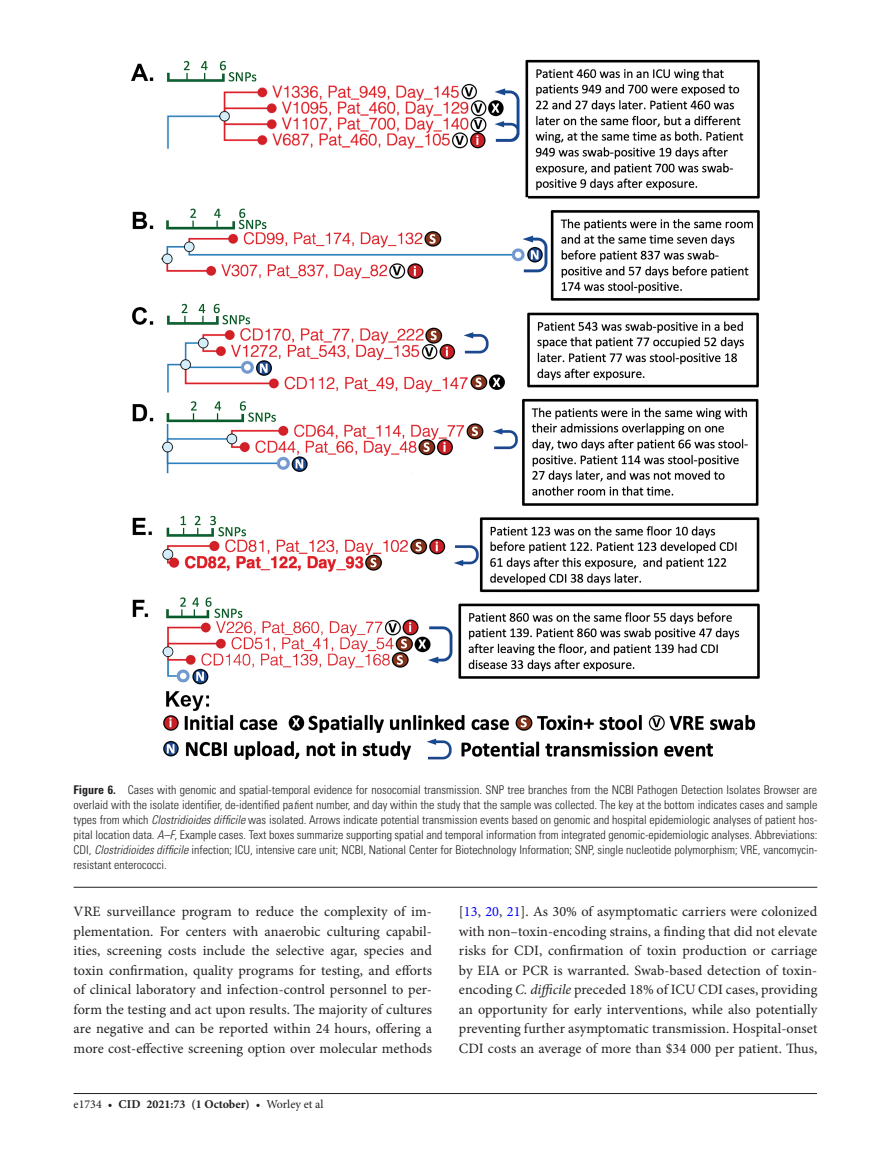
<style>
.page{position:relative;width:891px;height:1174px;background:#fff}
.page>*{position:absolute;margin:0;border:0;box-sizing:border-box;transform-origin:0 0}
.t1{font:14.25px/19.5px "Minion Pro";letter-spacing:.005em;color:#231f20;text-align:justify}
.t2{font:300 condensed 12px/15px "Univers LT Std";color:#231f20;text-align:justify}
.t3{font:700 12px "Minion Pro";color:#231f20}
.s1{font-weight:700}
.s2{font-style:italic}
.s3{color:#00f}
.s4{font-weight:400}
</style>
<div class="page">
<hr style="left:74px;top:1093px;width:743px;height:1px;background:#231f20">
<hr style="left:74px;top:887px;width:743px;height:1px;background:#231f20">
<img style="left:131px;top:59px;width:629px;height:701px">
<p class="t2" style="left:74px;top:782px;width:745px"><span class="s1">Figure 6.</span> Cases with genomic and spatial-temporal evidence for nosocomial transmission. SNP tree branches from the NCBI Pathogen Detection Isolates Browser are overlaid with the isolate identifier, de-identified pa<span class="s2">t</span>ient number, and day within the study that the sample was collected. The key at the bottom indicates cases and sample types from which <span class="s2">Clostridioides difficile</span> was isolated. Arrows indicate potential transmission events based on genomic and hospital epidemiologic analyses of patient hos&shy;pital location data. <span class="s2">A–F</span>, Example cases. Text boxes summarize supporting spatial and temporal information from integrated genomic-epidemiologic analyses. Abbreviations:<br>CDI, <span class="s2">Clostridioides difficile</span> infection; ICU, intensive care unit; NCBI, National Center for Biotechnology Information; SNP, single nucleotide polymorphism; VRE, vancomycin&shy;resistant enterococci.</p>
<p class="t1" style="left:74px;top:902px;width:360px">VRE surveillance program to reduce the complexity of im&shy;plementation. For centers with anaerobic culturing capabil&shy;ities, screening costs include the selective agar, species and toxin confirmation, quality programs for testing, and efforts of clinical laboratory and infection-control personnel to per&shy;form the testing and act upon results. The majority of cultures are negative and can be reported within 24 hours, offering a more cost-effective screening option over molecular methods</p>
<p class="t1" style="left:459px;top:902px;width:360px">[<span class="s3">13</span>, <span class="s3">20</span>, <span class="s3">21</span>]. As 30% of asymptomatic carriers were colonized with non–toxin-encoding strains, a finding that did not elevate risks for CDI, confirmation of toxin production or carriage by EIA or PCR is warranted. Swab-based detection of toxin&shy;encoding <span class="s2">C. difficile</span> preceded 18% of ICU CDI cases, providing an opportunity for early interventions, while also potentially preventing further asymptomatic transmission. Hospital-onset CDI costs an average of more than $34 000 per patient. Thus,</p>
<p class="t3" style="left:74px;top:1095px;width:251px"><span class="s4">e1734 •</span> cid 2021:73 (1 October) <span class="s4">• Worley et al</span></p>
</div>
